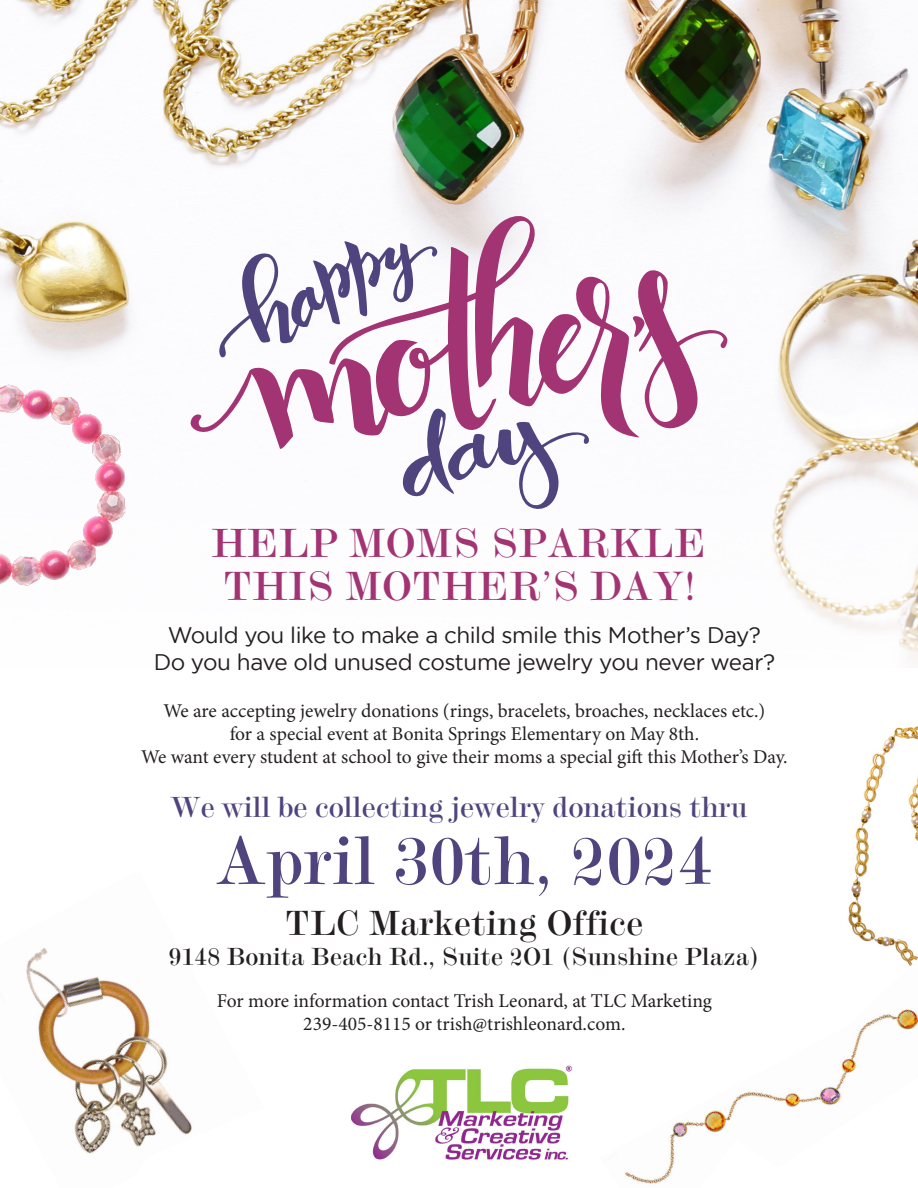
<style>
.page{position:relative;width:918px;height:1188px;background:#fff}
.page>*{position:absolute;margin:0;border:0;box-sizing:border-box;transform-origin:0 0}
.t1{font:70.5px "Modern 20 BT Roman B";color:#50447e}
.t2{font:42px/43.5px "Modern 20 BT Roman B";color:#a33474}
.t3{font:36px "Modern 20 BT Roman B";color:#231f20}
.t4{font:30px "Modern 20 BT Roman B";letter-spacing:-.01em;color:#50447e}
.t5{font:25.5px "Modern 20 BT Roman B";color:#231f20}
.t6{font:22.5px/27px "Gotham";letter-spacing:-.02em;color:#231f20;text-align:center}
.t7{font:19.5px/23.4px "Minion Pro";color:#231f20;text-align:center}
</style>
<div class="page">
<img style="left:26px;top:948px;width:166px;height:206px">
<img style="left:0;top:0;width:918px;height:661px">
<svg style="left:190px;top:214px;width:538px;height:298px"></svg>
<img style="left:351px;top:1065px;width:221px;height:95px">
<img style="left:0;top:370px;width:145px;height:278px">
<img style="left:848px;top:726px;width:70px;height:232px">
<img style="left:625px;top:958px;width:293px;height:226px">
<p class="t2" style="left:212px;top:520px;width:496px">HELP MOMS SPARKLE<br>THIS MOTHER’S DAY!</p>
<p class="t6" style="left:154px;top:621px;width:623px">Would you like to make a child smile this Mother’s Day?<br>Do you have old unused costume jewelry you never wear?</p>
<p class="t7" style="left:141px;top:699px;width:648px">We are accepting jewelry donations (rings, bracelets, broaches, necklaces etc.)<br>for a special event at Bonita Springs Elementary on May 8th.<br>We want every student at school to give their moms a special gift this Mother’s Day.</p>
<p class="t4" style="left:170px;top:789px;width:579px">We will be collecting jewelry donations thru</p>
<p class="t1" style="left:216px;top:817px;width:499px">April 30th, 2024</p>
<p class="t3" style="left:285px;top:901px;width:361px">TLC Marketing Office</p>
<p class="t5" style="left:169px;top:941px;width:593px">9148 Bonita Beach Rd., Suite 2O1 (Sunshine Plaza)</p>
<p class="t7" style="left:217px;top:989px;width:497px">For more information contact Trish Leonard, at TLC Marketing<br>239-405-8115 or trish@trishleonard.com.</p>
</div>
